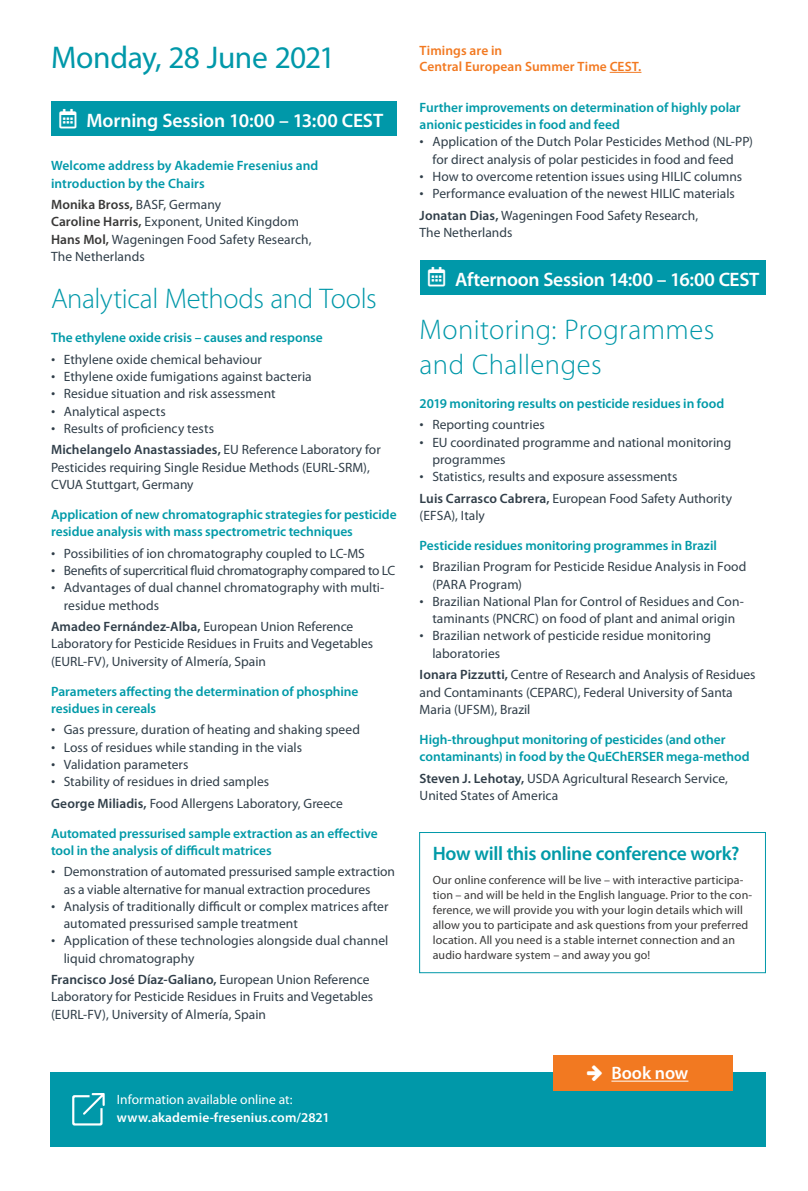
<style>
.page{position:relative;width:808px;height:1191px;background:#fff}
.page>*{position:absolute;margin:0;border:0;box-sizing:border-box;transform-origin:0 0}
.t1{font:31.5px "Myriad Pro";letter-spacing:-.015em;color:#0098a9}
.t2{font:300 28.5px/34.5px "Myriad Pro";letter-spacing:.01em;color:#0098a9}
.t3{font:300 28.5px "Myriad Pro";letter-spacing:-.015em;color:#0098a9}
.t4{font:600 19.5px "Myriad Pro";letter-spacing:-.01em;color:#fff}
.t5{font:600 19.5px "Myriad Pro";letter-spacing:-.015em;color:#009aa8}
.t6{font:600 18px "Myriad Pro";letter-spacing:-.005em;color:#fff}
.t7{font:13.5px/17.2px "Myriad Pro";color:#303e49}
.t8{font:600 13.5px/17.2px "Myriad Pro";letter-spacing:-.005em;color:#009aa8}
.t9{font:600 13.5px/17.2px "Myriad Pro";letter-spacing:.005em;color:#0098a9}
.t10{font:13.5px "Myriad Pro";letter-spacing:-.02em;color:#303e49}
.t11{font:600 13.5px/16.2px "Myriad Pro";letter-spacing:.005em;color:#f27921}
.t12{font:600 13.5px "Myriad Pro";letter-spacing:.005em;color:#fff}
.t13{font:13.5px "Myriad Pro";letter-spacing:.005em;color:#fff}
.t14{font:12px/15px "Myriad Pro";letter-spacing:.01em;color:#3a3938}
.s1{font-weight:600;color:#3a3938}
.s2{font-family:"Arial";font-size:12px}
.s3{font-weight:600}
</style>
<div class="page">
<div style="left:51px;top:102px;width:346px;height:34px;background:#0098a9"></div>
<div style="left:420px;top:260px;width:345px;height:34px;background:#0098a9"></div>
<div style="left:50px;top:1071px;width:715px;height:75px;background:#0098a9"></div>
<svg style="left:72px;top:1093px;width:33px;height:32px"></svg>
<div style="left:553px;top:1055px;width:179px;height:35px;background:#f27921"></div>
<hr style="left:611px;top:1080px;width:77px;height:1px;background:#fff">
<div style="left:419px;top:832px;width:347px;height:141px;border:1px solid #0098a9"></div>
<hr style="left:610px;top:72px;width:31px;height:1px;background:#f27921">
<h1 class="t1" style="left:51px;top:38px;width:286px">Monday, 28 June 2021</h1>
<h3 class="t4" style="left:60px;top:108px;width:325px">▲ Morning Session 10:00 – 13:00 CEST</h3>
<p class="t9" style="left:51px;top:157px;width:269px">Welcome address by Akademie Fresenius and introduction by the Chairs</p>
<p class="t7" style="left:51px;top:196px;width:262px"><span class="s1">Monika Bross,</span> BASF, Germany<br><span class="s1">Caroline Harris,</span> Exponent, United Kingdom <span class="s1">Hans Mol,</span> Wageningen Food Safety Research, The Netherlands</p>
<h2 class="t3" style="left:51px;top:281px;width:327px">Analytical Methods and Tools</h2>
<p class="t8" style="left:51px;top:329px;width:273px">The ethylene oxide crisis – causes and response</p>
<p class="t7" style="left:51px;top:350px;width:212px"><span class="s2">•</span> Ethylene oxide chemical behaviour</p>
<p class="t7" style="left:51px;top:368px;width:262px"><span class="s2">•</span> Ethylene oxide fumigations against bacteria</p>
<p class="t7" style="left:51px;top:385px;width:226px"><span class="s2">•</span> Residue situation and risk assessment</p>
<p class="t7" style="left:51px;top:402px;width:116px"><span class="s2">•</span> Analytical aspects</p>
<p class="t7" style="left:51px;top:417px;width:331px;line-height:21.5px"><span class="s2">•</span> Results of proficiency tests<br><span class="s3">Michelangelo Anastassiades,</span> EU Reference Laboratory for</p>
<p class="t7" style="left:51px;top:458px;width:320px">Pesticides requiring Single Residue Methods (EURL-SRM),<br>CVUA Stuttgart, Germany</p>
<p class="t8" style="left:51px;top:505px;width:347px">Application of new chromatographic strategies for pesticide residue analysis with mass spectrometric techniques</p>
<p class="t7" style="left:51px;top:544px;width:315px"><span class="s2">•</span> Possibilities of ion chromatography coupled to LC-MS</p>
<p class="t10" style="left:51px;top:562px;width:346px"><span class="s2">•</span> Benefits of supercritical fluid chromatography compared to LC</p>
<p class="t7" style="left:64px;top:579px;width:322px;text-indent:-13px"><span class="s2">•</span> Advantages of dual channel chromatography with multi&shy;residue methods</p>
<p class="t7" style="left:51px;top:617px;width:324px"><span class="s3">Amadeo Fernández-Alba,</span> European Union Reference<br>Laboratory for Pesticide Residues in Fruits and Vegetables (EURL-FV), University of Almería, Spain</p>
<p class="t8" style="left:51px;top:682px;width:309px">Parameters affecting the determination of phosphine residues in cereals</p>
<p class="t7" style="left:51px;top:721px;width:311px"><span class="s2">•</span> Gas pressure, duration of heating and shaking speed</p>
<p class="t7" style="left:51px;top:738px;width:252px"><span class="s2">•</span> Loss of residues while standing in the vials</p>
<p class="t7" style="left:51px;top:755px;width:139px"><span class="s2">•</span> Validation parameters</p>
<p class="t7" style="left:51px;top:770px;width:293px;line-height:21.5px"><span class="s2">•</span> Stability of residues in dried samples<br><span class="s3">George Miliadis,</span> Food Allergens Laboratory, Greece</p>
<p class="t8" style="left:51px;top:824px;width:328px">Automated pressurised sample extraction as an effective tool in the analysis of difficult matrices</p>
<p class="t7" style="left:64px;top:863px;width:333px;text-indent:-13px"><span class="s2">•</span> Demonstration of automated pressurised sample extraction as a viable alternative for manual extraction procedures</p>
<p class="t7" style="left:64px;top:897px;width:326px;text-indent:-13px"><span class="s2">•</span> Analysis of traditionally difficult or complex matrices after automated pressurised sample treatment</p>
<p class="t7" style="left:64px;top:932px;width:326px;text-indent:-13px"><span class="s2">•</span> Application of these technologies alongside dual channel liquid chromatography</p>
<p class="t7" style="left:51px;top:970px;width:324px"><span class="s3">Francisco José Díaz-Galiano,</span> European Union Reference<br>Laboratory for Pesticide Residues in Fruits and Vegetables (EURL-FV), University of Almería, Spain</p>
<p class="t13" style="left:117px;top:1091px;width:177px">Information available online at:</p>
<p class="t12" style="left:117px;top:1108px;width:214px">www.akademie-fresenius.com/2821</p>
<p class="t11" style="left:420px;top:42px;width:223px">Timings are in<br>Central European Summer Time CEST.</p>
<p class="t8" style="left:420px;top:98px;width:323px">Further improvements on determination of highly polar anionic pesticides in food and feed</p>
<p class="t7" style="left:420px;top:133px;width:335px;text-align:center"><span class="s2">•</span> Application of the Dutch Polar Pesticides Method (NL-PP) for direct analysis of polar pesticides in food and feed</p>
<p class="t7" style="left:420px;top:167px;width:324px"><span class="s2">•</span> How to overcome retention issues using HILIC columns</p>
<p class="t7" style="left:420px;top:183px;width:317px;line-height:21.5px"><span class="s2">•</span> Performance evaluation of the newest HILIC materials<br><span class="s3">Jonatan Dias,</span> Wageningen Food Safety Research,</p>
<p class="t7" style="left:420px;top:223px;width:94px">The Netherlands</p>
<h3 class="t4" style="left:428px;top:267px;width:333px">▲ Afternoon Session 14:00 – 16:00 CEST</h3>
<h2 class="t2" style="left:420px;top:312px;width:296px">Monitoring: Programmes and Challenges</h2>
<p class="t8" style="left:420px;top:394px;width:306px">2019 monitoring results on pesticide residues in food</p>
<p class="t7" style="left:420px;top:416px;width:127px"><span class="s2">•</span> Reporting countries</p>
<p class="t7" style="left:432px;top:433px;width:301px;text-indent:-13px"><span class="s2">•</span> EU coordinated programme and national monitoring programmes</p>
<p class="t7" style="left:420px;top:466px;width:314px;line-height:21.5px"><span class="s2">•</span> Statistics, results and exposure assessments<br><span class="s3">Luis Carrasco Cabrera,</span> European Food Safety Authority</p>
<p class="t7" style="left:420px;top:506px;width:67px">(EFSA), Italy</p>
<p class="t8" style="left:420px;top:536px;width:299px">Pesticide residues monitoring programmes in Brazil</p>
<p class="t7" style="left:432px;top:558px;width:316px;text-indent:-13px"><span class="s2">•</span> Brazilian Program for Pesticide Residue Analysis in Food (PARA Program)</p>
<p class="t7" style="left:420px;top:592px;width:326px;text-align:center"><span class="s2">•</span> Brazilian National Plan for Control of Residues and Con&shy;taminants (PNCRC) on food of plant and animal origin</p>
<p class="t7" style="left:432px;top:627px;width:280px;text-indent:-13px"><span class="s2">•</span> Brazilian network of pesticide residue monitoring laboratories</p>
<p class="t7" style="left:420px;top:666px;width:337px"><span class="s3">Ionara Pizzutti,</span> Centre of Research and Analysis of Residues and Contaminants (CEPARC), Federal University of Santa<br>Maria (UFSM), Brazil</p>
<p class="t8" style="left:420px;top:730px;width:332px">High-throughput monitoring of pesticides (and other contaminants) in food by the QuEChERSER mega-method</p>
<p class="t7" style="left:420px;top:769px;width:310px"><span class="s3">Steven J. Lehotay,</span> USDA Agricultural Research Service,<br>United States of America</p>
<h3 class="t5" style="left:433px;top:841px;width:308px">How will this online conference work?</h3>
<p class="t14" style="left:433px;top:872px;width:321px">Our online conference will be live – with interactive participa&shy;tion – and will be held in the English language. Prior to the con&shy;ference, we will provide you with your login details which will allow you to participate and ask questions from your preferred location. All you need is a stable internet connection and an audio hardware system – and away you go!</p>
<h3 class="t6" style="left:611px;top:1061px;width:79px">Book now</h3>
</div>
